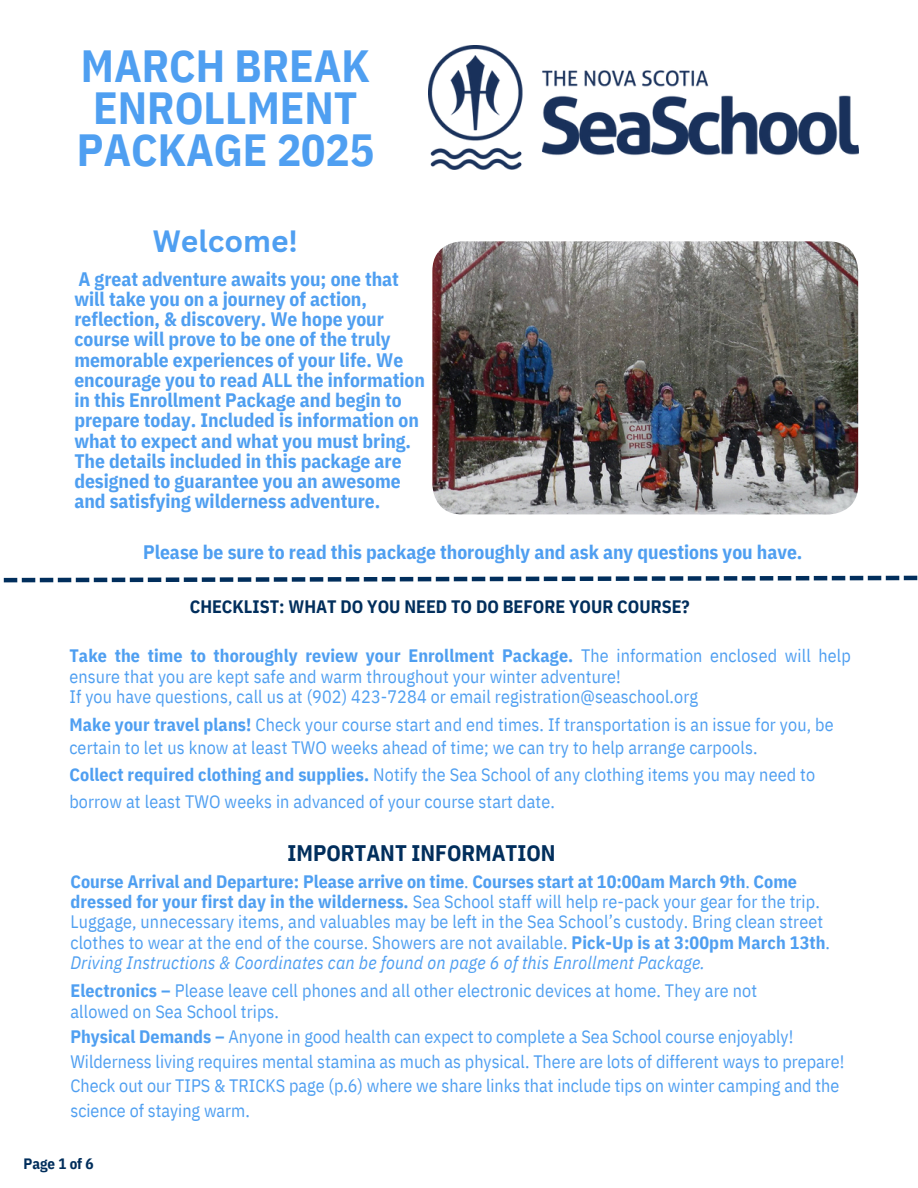
<style>
.page{position:relative;width:918px;height:1188px;background:#fff}
.page>*{position:absolute;margin:0;border:0;box-sizing:border-box;transform-origin:0 0}
.t1{font:700 45px/41.7px "IBM Plex Sans Cond";color:#4f9ff1;text-align:center}
.t2{font:700 30px "Canva Sans";color:#4f9ff1}
.t3{font:700 22.5px "IBM Plex Sans Cond";color:#012e5c}
.t4{font:700 19.5px/20.2px "IBM Plex Sans Cond";color:#4f9ff1}
.t5{font:18px/20.2px "IBM Plex Sans Cond";letter-spacing:.005em;color:#4f9ff1}
.t6{font:700 18px "IBM Plex Sans Cond";color:#012e5c}
.t7{font:700 15px "IBM Plex Sans Cond";color:#012e5c}
.s1{font-weight:700}
.s2{font-style:italic}
</style>
<div class="page">
<img style="left:429px;top:46px;width:429px;height:124px">
<img style="left:432px;top:241px;width:426px;height:273px;border-radius:29px">
<svg style="left:3px;top:576px;width:914px;height:6px"></svg>
<p class="t1" style="left:77px;top:45px;width:299px">MARCH BREAK<br>ENROLLMENT<br>PACKAGE 2025</p>
<p class="t2" style="left:153px;top:220px;width:147px">Welcome!</p>
<h2 class="t4" style="left:74px;top:268px;width:352px">A great adventure awaits you; one that will take you on a journey of action, reflection, &amp; discovery. We hope your course will prove to be one of the truly memorable experiences of your life. We encourage you to read ALL the information in this Enrollment Package and begin to prepare today. Included is information on what to expect and what you must bring.<br>The details included in this package are designed to guarantee you an awesome and satisfying wilderness adventure.</h2>
<h1 class="t4" style="left:143px;top:542px;width:661px">Please be sure to read this package thoroughly and ask any questions you have.</h1>
<h5 class="t6" style="left:190px;top:595px;width:502px">CHECKLIST: WHAT DO YOU NEED TO DO BEFORE YOUR COURSE?</h5>
<p class="t5" style="left:69px;top:646px;width:783px"><span class="s1">Take the time to thoroughly review your Enrollment Package.</span> The information enclosed will help ensure that you are kept safe and warm throughout your winter adventure!<br>If you have questions, call us at (902) 423-7284 or email registration@seaschool.org</p>
<p class="t5" style="left:69px;top:713px;width:766px;line-height:22.5px"><span class="s1">Make your travel plans!</span> Check your course start and end times. If transportation is an issue for you, be certain to let us know at least TWO weeks ahead of time; we can try to help arrange carpools.</p>
<p class="t5" style="left:69px;top:760px;width:747px;line-height:27px"><span class="s1">Collect required clothing and supplies.</span> Notify the Sea School of any clothing items you may need to borrow at least TWO weeks in advanced of your course start date.</p>
<h4 class="t3" style="left:288px;top:838px;width:269px">IMPORTANT INFORMATION</h4>
<h6 class="t5" style="left:70px;top:871px;width:761px"><span class="s1">Course Arrival and Departure: Please arrive on time</span>. <span class="s1">Courses start at 10:00am March 9th</span>. <span class="s1">Come dressed for your first day in the wilderness.</span> Sea School staff will help re-pack your gear for the trip.<br>Luggage, unnecessary items, and valuables may be left in the Sea School’s custody. Bring clean street clothes to wear at the end of the course. Showers are not available. <span class="s1">Pick-Up is at 3:00pm March 13th</span>.<br><span class="s2">Driving Instructions &amp; Coordinates can be found on page 6 of this Enrollment Package.</span></h6>
<h6 class="t5" style="left:70px;top:980px;width:688px"><span class="s1">Electronics –</span> Please leave cell phones and all other electronic devices at home. They are not</h6>
<h3 class="t5" style="left:70px;top:1002px;width:210px">allowed on Sea School trips.</h3>
<h6 class="t5" style="left:70px;top:1024px;width:775px;line-height:24.8px"><span class="s1">Physical Demands –</span> Anyone in good health can expect to complete a Sea School course enjoyably!<br>Wilderness living requires mental stamina as much as physical. There are lots of different ways to prepare!<br>Check out our TIPS &amp; TRICKS page (p.6) where we share links that include tips on winter camping and the science of staying warm.</h6>
<h6 class="t7" style="left:24px;top:1154px;width:72px">Page 1 of 6</h6>
</div>
